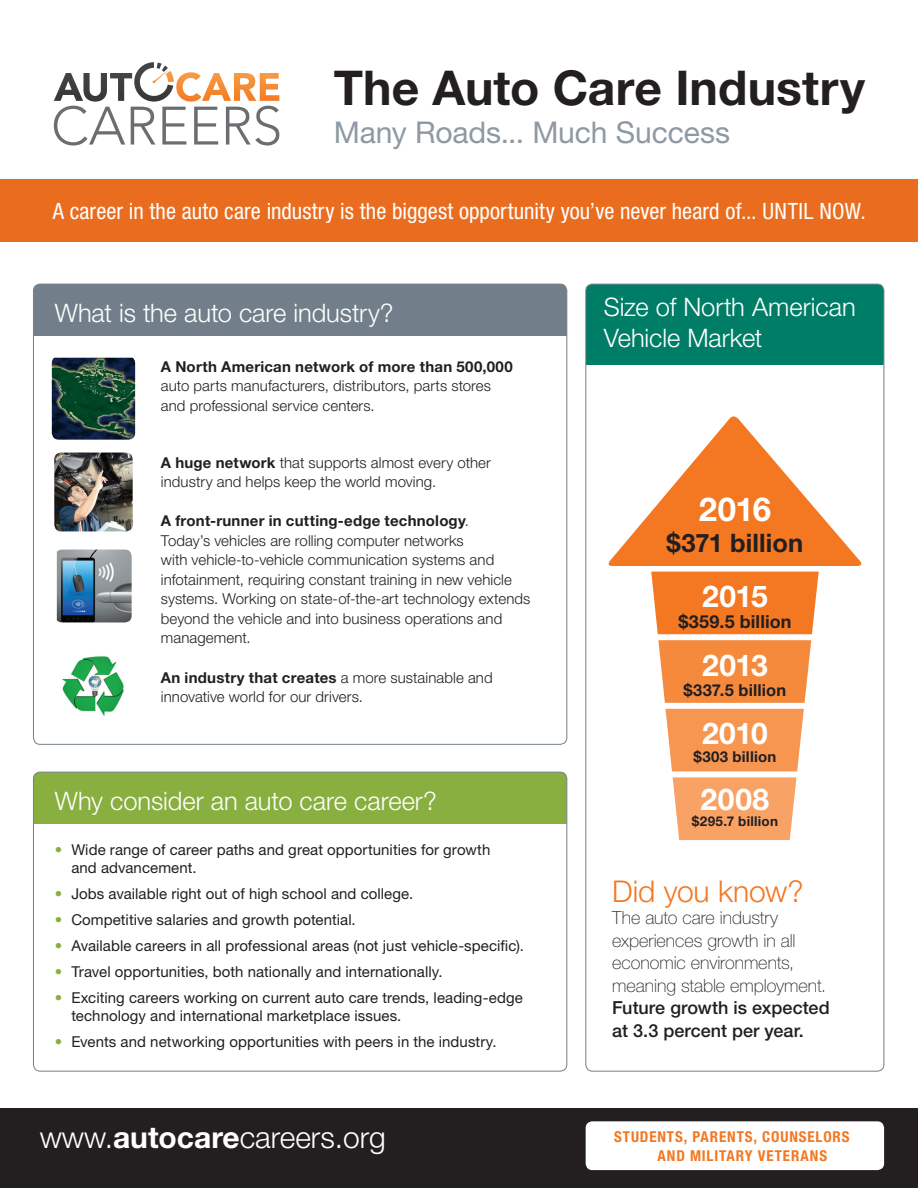
<style>
.page{position:relative;width:918px;height:1188px;background:#fff}
.page>*{position:absolute;margin:0;border:0;box-sizing:border-box;transform-origin:0 0}
.t1{font:700 48px "Helvetica Neue LT Std";color:#231f20}
.t2{font:700 33px "Helvetica Neue LT Std";color:#fff}
.t3{font:30px "Helvetica Neue LT Std";letter-spacing:-.005em;color:#8e99a3}
.t4{font:300 30px "Helvetica Neue LT Std";color:#fff}
.t5{font:700 30px "Helvetica Neue LT Std";color:#fff}
.t6{font:300 30px "Helvetica Neue LT Std";letter-spacing:-.005em;color:#f47721}
.headline{font:300 25.5px/30.6px "Helvetica Neue LT Std";letter-spacing:-.005em;color:#fff}
.t7{font:700 25.5px "Helvetica Neue LT Std";letter-spacing:.005em;color:#231f20}
.t8{font:condensed 22.5px "Helvetica Neue LT Std";letter-spacing:.005em;color:#fff}
.t9{font:100 18px/22.5px "Helvetica Neue LT Std";color:#231f20}
.t10{font:700 18px "Helvetica Neue LT Std";letter-spacing:.005em;color:#231f20}
.t11{font:700 16.5px "Helvetica Neue LT Std";letter-spacing:.01em;color:#231f20}
.t12{font:300 15px/19.5px "Helvetica Neue LT Std";letter-spacing:.005em;color:#231f20}
.t13{font:15px/18px "Helvetica Neue LT Std";letter-spacing:.005em;color:#231f20}
.t14{font:700 condensed 15px/19.5px "Helvetica Neue LT Std";letter-spacing:.06em;color:#f47721}
.t15{font:700 15px "Helvetica Neue LT Std";letter-spacing:.015em;color:#231f20}
.t16{font:700 13.5px "Helvetica Neue LT Std";letter-spacing:.015em;color:#231f20}
.s1{font-weight:700}
.s2{color:#88af3f}
.s3{font-weight:500}
</style>
<div class="page">
<div style="left:586px;top:284px;width:298px;height:80px;background:#007d67"></div>
<div style="left:33px;top:284px;width:534px;height:52px;background:#727f8a"></div>
<div style="left:33px;top:772px;width:534px;height:52px;background:#88af3f"></div>
<div style="left:33px;top:772px;width:534px;height:299px;border:1px solid #727f8a;border-radius:7px"></div>
<div style="left:0;top:179px;width:918px;height:63px;background:#ea6d1f"></div>
<div style="left:0;top:1108px;width:918px;height:80px;background:#231f20"></div>
<img style="left:52px;top:358px;width:83px;height:82px">
<img style="left:54px;top:453px;width:79px;height:78px">
<img style="left:57px;top:550px;width:75px;height:72px">
<img style="left:62px;top:656px;width:62px;height:60px">
<svg style="left:608px;top:416px;width:254px;height:150px"></svg>
<div style="left:586px;top:1121px;width:298px;height:49px;background:#fff;border-radius:7px"></div>
<svg style="left:54px;top:62px;width:225px;height:84px"></svg>
<div style="left:651px;top:572px;width:168px;height:62px;background:#f47721"></div>
<svg style="left:658px;top:640px;width:153px;height:63px;background:#f58e45"></svg>
<div style="left:666px;top:709px;width:138px;height:62px;background:#f79651"></div>
<div style="left:673px;top:777px;width:123px;height:63px;background:#f9a265"></div>
<p class="t1" style="left:334px;top:58px;width:533px">The Auto Care Industry</p>
<p class="t3" style="left:334px;top:114px;width:398px">Many Roads... Much Success</p>
<p class="t8" style="left:53px;top:198px;width:815px">A career in the auto care industry is the biggest opportunity you’ve never heard of... UNTIL NOW.</p>
<p class="headline" style="left:55px;top:297px;width:340px">What is the auto care industry?</p>
<p class="t12" style="left:161px;top:356px;width:353px"><span class="s1">A North American network of more than 500,000 </span>auto parts manufacturers, distributors, parts stores and professional service centers.</p>
<p class="t12" style="left:161px;top:452px;width:332px"><span class="s1">A huge network</span> that supports almost every other industry and helps keep the world moving.</p>
<p class="t12" style="left:161px;top:511px;width:371px"><span class="s1">A front-runner in cutting-edge technology</span>.<br>Today’s vehicles are rolling computer networks<br>with vehicle-to-vehicle communication systems and infotainment, requiring constant training in new vehicle systems. Working on state-of-the-art technology extends beyond the vehicle and into business operations and management.</p>
<p class="t12" style="left:161px;top:667px;width:333px"><span class="s1">An industry that creates</span> a more sustainable and innovative world for our drivers.</p>
<p class="headline" style="left:55px;top:785px;width:383px">Why consider an auto care career?</p>
<p class="t13" style="left:71px;top:840px;width:421px;text-indent:-16px"><span class="s2">•</span> Wide range of career paths and great opportunities for growth and advancement.</p>
<p class="t13" style="left:55px;top:884px;width:360px"><span class="s2">•</span> Jobs available right out of high school and college.</p>
<p class="t13" style="left:55px;top:910px;width:302px"><span class="s2">•</span> Competitive salaries and growth potential.</p>
<p class="t13" style="left:55px;top:937px;width:471px"><span class="s2">•</span> Available careers in all professional areas (not just vehicle-specific).</p>
<p class="t13" style="left:55px;top:963px;width:389px"><span class="s2">•</span> Travel opportunities, both nationally and internationally.</p>
<p class="t13" style="left:71px;top:989px;width:453px;text-indent:-16px"><span class="s2">•</span> Exciting careers working on current auto care trends, leading-edge technology and international marketplace issues.</p>
<p class="t13" style="left:55px;top:1033px;width:443px"><span class="s2">•</span> Events and networking opportunities with peers in the industry.</p>
<p class="t4" style="left:40px;top:1118px;width:348px">www.<span class="s1">autocare</span>careers.org</p>
<p class="headline" style="left:604px;top:291px;width:253px">Size of North American<br>Vehicle Market</p>
<p class="t2" style="left:699px;top:489px;width:74px">2016</p>
<p class="t7" style="left:667px;top:527px;width:138px">$371 billion</p>
<p class="t5" style="left:702px;top:577px;width:67px">2015</p>
<p class="t10" style="left:678px;top:611px;width:115px">$359.5 billion</p>
<p class="t5" style="left:702px;top:647px;width:67px">2013</p>
<p class="t11" style="left:684px;top:680px;width:104px">$337.5 billion</p>
<p class="t5" style="left:702px;top:715px;width:67px">2010</p>
<p class="t15" style="left:694px;top:747px;width:84px">$303 billion</p>
<p class="t5" style="left:701px;top:781px;width:70px">2008</p>
<p class="t16" style="left:692px;top:813px;width:88px">$295.7 billion</p>
<p class="t6" style="left:612px;top:873px;width:193px">Did you know?</p>
<p class="t9" style="left:612px;top:907px;width:219px">The auto care industry experiences growth in all economic environments, meaning stable employment.<br><span class="s3">Future growth is expected at 3.3 percent per year.</span></p>
<p class="t14" style="left:658px;top:1127px;width:194px;text-indent:-43px">STUDENTS, PARENTS, COUNSELORS<br>AND MILITARY VETERANS</p>
</div>
